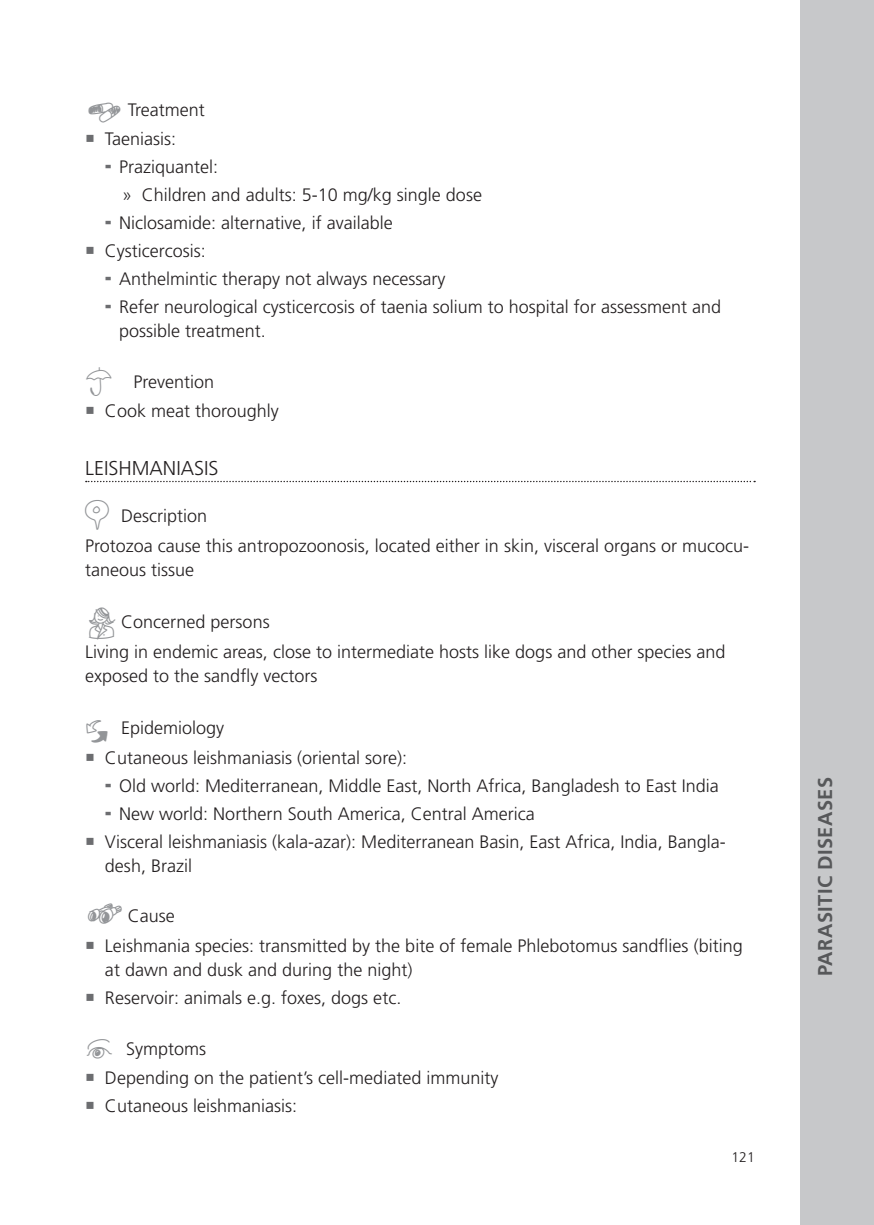
<style>
.page{position:relative;width:874px;height:1225px;background:#fff}
.page>*{position:absolute;margin:0;border:0;box-sizing:border-box;transform-origin:0 0}
.t1{font:700 20px "Frutiger";letter-spacing:.02em;color:#57585a}
.t2{font:300 20px "Frutiger LT Std";color:#231f20}
.t3{font:300 18px/29.6px "Frutiger LT Std";color:#231f20}
.t4{font:300 14px "Frutiger LT Std";color:#231f20}
.s1{color:#939598}
</style>
<div class="page">
<div style="left:799px;top:0;width:74px;height:1225px;background:#c7c8ca"></div>
<svg style="left:86px;top:481px;width:668px;height:1px"></svg>
<p class="t3" style="left:105px;top:95px;width:101px;text-indent:23px">Treatment<br>Taeniasis:</p>
<p class="t3" style="left:119px;top:152px;width:100px">Praziquantel:</p>
<p class="t3" style="left:122px;top:180px;width:361px">» Children and adults: 5-10 mg/kg single dose</p>
<p class="t3" style="left:119px;top:208px;width:275px">Niclosamide: alternative, if available</p>
<p class="t3" style="left:105px;top:236px;width:102px">Cysticercosis:</p>
<p class="t3" style="left:119px;top:264px;width:327px">Anthelmintic therapy not always necessary</p>
<p class="t3" style="left:119px;top:292px;width:603px">Refer neurological cysticercosis of taenia solium to hospital for assessment and</p>
<p class="t3" style="left:119px;top:316px;width:148px">possible treatment.</p>
<p class="t3" style="left:105px;top:367px;width:175px;text-indent:28px">Prevention<br>Cook meat thoroughly</p>
<p class="t2" style="left:85px;top:457px;width:135px">LEISHMANIASIS</p>
<p class="t3" style="left:85px;top:501px;width:665px"><span class="s1">●</span> Description<br>Protozoa cause this antropozoonosis, located either in skin, visceral organs or mucocu-</p>
<p class="t3" style="left:85px;top:555px;width:111px">taneous tissue</p>
<p class="t3" style="left:85px;top:607px;width:641px;text-indent:36px">Concerned persons<br>Living in endemic areas, close to intermediate hosts like dogs and other species and</p>
<p class="t3" style="left:85px;top:661px;width:234px">exposed to the sandfly vectors</p>
<p class="t3" style="left:105px;top:713px;width:303px;text-indent:-20px"><span class="s1">◆</span> Epidemiology<br>Cutaneous leishmaniasis (oriental sore):</p>
<p class="t3" style="left:119px;top:771px;width:601px">Old world: Mediterranean, Middle East, North Africa, Bangladesh to East India</p>
<p class="t3" style="left:119px;top:799px;width:417px">New world: Northern South America, Central America</p>
<p class="t3" style="left:105px;top:827px;width:622px">Visceral leishmaniasis (kala-azar): Mediterranean Basin, East Africa, India, Bangla-</p>
<p class="t3" style="left:105px;top:851px;width:89px">desh, Brazil</p>
<p class="t3" style="left:105px;top:901px;width:639px;text-indent:-20px"><span class="s1">◻</span>Cause<br>Leishmania species: transmitted by the bite of female Phlebotomus sandflies (biting</p>
<p class="t3" style="left:105px;top:956px;width:309px;line-height:28px">at dawn and dusk and during the night)<br>Reservoir: animals e.g. foxes, dogs etc.</p>
<p class="t3" style="left:105px;top:1033px;width:395px;text-indent:21px">Symptoms<br>Depending on the patient’s cell-mediated immunity</p>
<p class="t3" style="left:105px;top:1091px;width:194px">Cutaneous leishmaniasis:</p>
<p class="t4" style="left:731px;top:1149px;width:25px">121</p>
<p class="t1" style="left:813px;top:975px;width:200px;rotate:-90deg">PARASITIC DISEASES</p>
</div>
